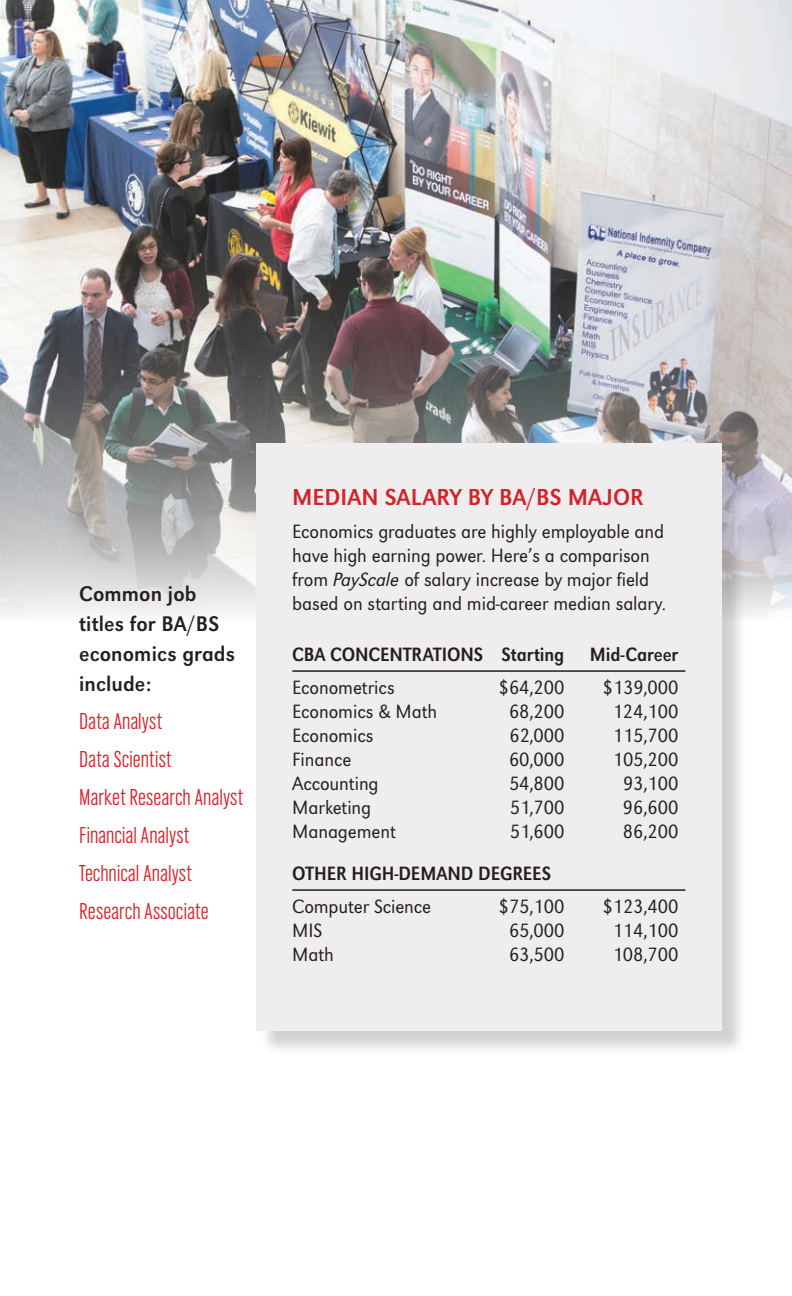
<style>
.page{position:relative;width:792px;height:1296px;background:#fff}
.page>*{position:absolute;margin:0;border:0;box-sizing:border-box;transform-origin:0 0}
.SUBHEAD{font:300 24px "URW Grotesk Con";letter-spacing:.01em;color:#dd1d24}
.no_bullet_list{font:24px "URW Grotesk Nar";color:#d1232a}
.BODY_COPY{font:22px/30px "URW Grotesk Nar";letter-spacing:.005em;color:#231f20}
.course_title{font:300 20px "URW Grotesk Nar";letter-spacing:-.005em;color:#231f20}
.text{font:300 20px/24px "URW Grotesk Nar";letter-spacing:-.005em;color:#231f20}
.chart_header{font:20px "URW Grotesk Ext Nar";letter-spacing:-.005em;color:#231f20}
.s1{font-style:italic}
</style>
<div class="page">
<img style="left:0;top:0;width:792px;height:616px">
<div style="left:259px;top:447px;width:488px;height:609px;background:#231f20;opacity:.21"></div>
<div style="left:256px;top:444px;width:465px;height:587px;background:#efedee"></div>
<hr style="left:292px;top:670px;width:393px;height:2px;background:#231f20">
<hr style="left:292px;top:889px;width:393px;height:2px;background:#231f20">
<p class="BODY_COPY" style="left:79px;top:579px;width:157px">Common job titles for BA/BS economics grads include:</p>
<p class="SUBHEAD" style="left:79px;top:709px;width:84px">Data Analyst</p>
<p class="SUBHEAD" style="left:79px;top:747px;width:94px">Data Scientist</p>
<p class="SUBHEAD" style="left:79px;top:785px;width:165px">Market Research Analyst</p>
<p class="SUBHEAD" style="left:79px;top:823px;width:112px">Financial Analyst</p>
<p class="SUBHEAD" style="left:79px;top:861px;width:114px">Technical Analyst</p>
<p class="SUBHEAD" style="left:79px;top:899px;width:131px">Research Associate</p>
<p class="no_bullet_list" style="left:292px;top:483px;width:353px">MEDIAN SALARY BY BA/BS MAJOR</p>
<p class="text" style="left:292px;top:520px;width:375px">Economics graduates are highly employable and have high earning power. Here’s a comparison from <span class="s1">PayScale</span> of salary increase by major field based on starting and mid-career median salary.</p>
<p class="chart_header" style="left:292px;top:643px;width:274px">CBA CONCENTRATIONS Starting</p>
<p class="chart_header" style="left:590px;top:643px;width:90px">Mid-Career</p>
<p class="course_title" style="left:292px;top:676px;width:104px">Econometrics</p>
<p class="course_title" style="left:499px;top:676px;width:67px">$64,200</p>
<p class="course_title" style="left:603px;top:676px;width:77px">$139,000</p>
<p class="course_title" style="left:292px;top:700px;width:146px">Economics &amp; Math</p>
<p class="course_title" style="left:509px;top:700px;width:57px">68,200</p>
<p class="course_title" style="left:613px;top:700px;width:67px">124,100</p>
<p class="course_title" style="left:292px;top:724px;width:83px">Economics</p>
<p class="course_title" style="left:510px;top:724px;width:56px">62,000</p>
<p class="course_title" style="left:613px;top:724px;width:67px">115,700</p>
<p class="course_title" style="left:292px;top:748px;width:61px">Finance</p>
<p class="course_title" style="left:509px;top:748px;width:57px">60,000</p>
<p class="course_title" style="left:613px;top:748px;width:67px">105,200</p>
<p class="course_title" style="left:292px;top:772px;width:88px">Accounting</p>
<p class="course_title" style="left:509px;top:772px;width:57px">54,800</p>
<p class="course_title" style="left:623px;top:772px;width:57px">93,100</p>
<p class="course_title" style="left:292px;top:796px;width:80px">Marketing</p>
<p class="course_title" style="left:510px;top:796px;width:56px">51,700</p>
<p class="course_title" style="left:623px;top:796px;width:57px">96,600</p>
<p class="course_title" style="left:292px;top:820px;width:105px">Management</p>
<p class="course_title" style="left:510px;top:820px;width:56px">51,600</p>
<p class="course_title" style="left:623px;top:820px;width:57px">86,200</p>
<p class="chart_header" style="left:292px;top:862px;width:260px">OTHER HIGH-DEMAND DEGREES</p>
<p class="course_title" style="left:292px;top:895px;width:140px">Computer Science</p>
<p class="course_title" style="left:499px;top:895px;width:67px">$75,100</p>
<p class="course_title" style="left:603px;top:895px;width:77px">$123,400</p>
<p class="course_title" style="left:292px;top:919px;width:32px">MIS</p>
<p class="course_title" style="left:509px;top:919px;width:57px">65,000</p>
<p class="course_title" style="left:613px;top:919px;width:67px">114,100</p>
<p class="course_title" style="left:292px;top:943px;width:43px">Math</p>
<p class="course_title" style="left:509px;top:943px;width:57px">63,500</p>
<p class="course_title" style="left:613px;top:943px;width:67px">108,700</p>
</div>
